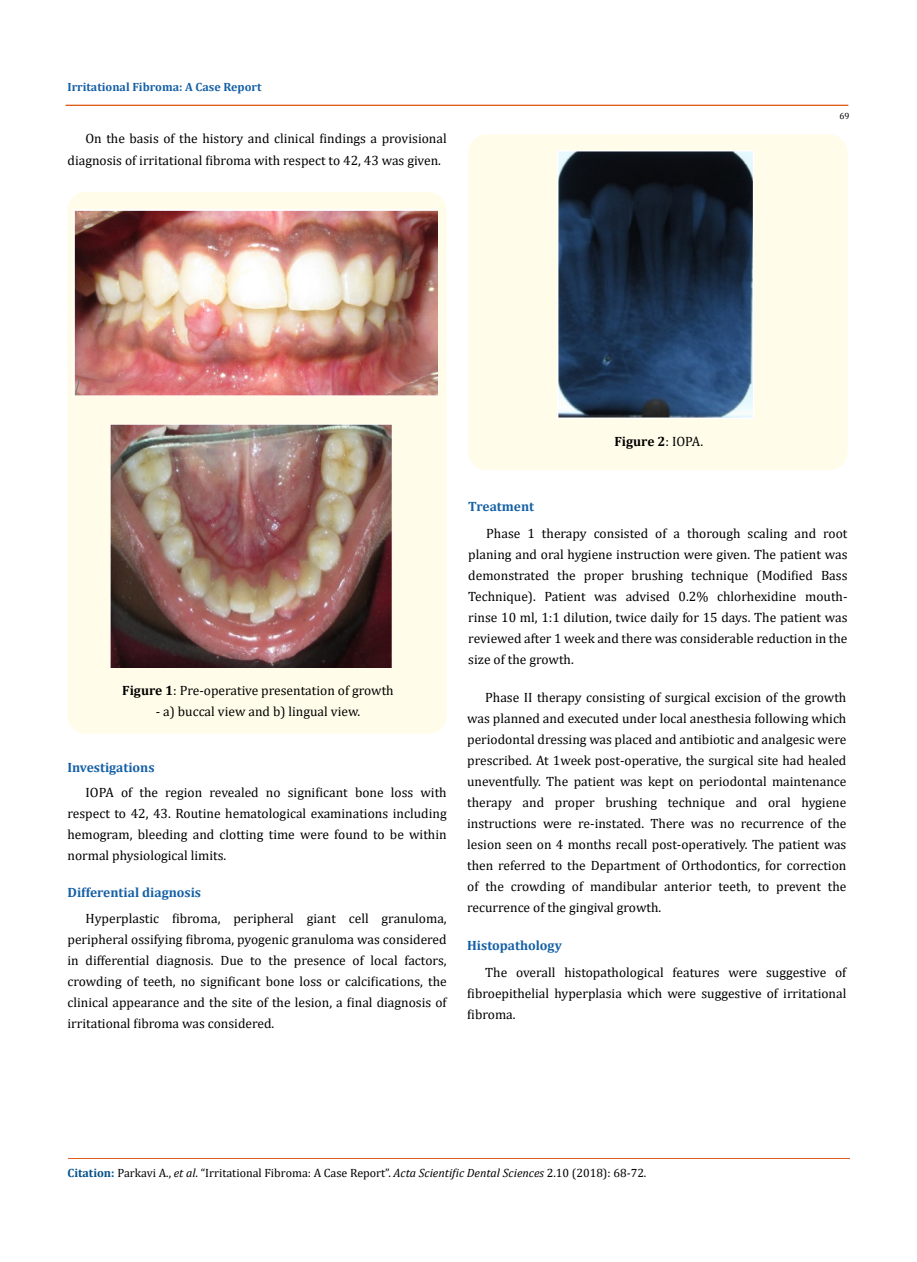
<style>
.page{position:relative;width:917px;height:1262px;background:#fff}
.page>*{position:absolute;margin:0;border:0;box-sizing:border-box;transform-origin:0 0}
.t1{font:13.5px/21px "Cambria";color:#000;text-align:justify}
.t2{font:700 13.5px "Cambria";color:#1560a6}
.t3{font:700 13.5px "Cambria";color:#000}
.t4{font:12px "Cambria";color:#000}
.t5{font:700 12px "Cambria";color:#1560a6}
.t6{font:9px "Cambria";color:#000}
.s1{font-weight:400}
.s2{font-weight:700}
.s3{font-weight:700;color:#035089}
.s4{font-style:italic}
</style>
<div class="page">
<div style="left:67px;top:192px;width:379px;height:542px;background:#fffde9;border-radius:18px"></div>
<div style="left:468px;top:134px;width:379px;height:336px;background:#fffde9;border-radius:18px"></div>
<img style="left:74px;top:210px;width:363px;height:185px">
<img style="left:110px;top:424px;width:281px;height:243px">
<img style="left:558px;top:150px;width:195px;height:269px">
<div style="left:66px;top:105px;width:782px;height:1px;border:1px solid #e05d1a"></div>
<hr style="left:68px;top:1158px;width:782px;height:1px;background:#e05d1a">
<p class="t5" style="left:67px;top:79px;width:195px">Irritational Fibroma: A Case Report</p>
<p class="t1" style="left:67px;top:128px;width:381px;text-indent:18px">On the basis of the history and clinical findings a provisional diagnosis of irritational fibroma with respect to 42, 43 was given.</p>
<p class="t6" style="left:839px;top:111px;width:11px">69</p>
<p class="t3" style="left:614px;top:432px;width:90px">Figure 2<span class="s1">: IOPA.</span></p>
<p class="t1" style="left:122px;top:680px;width:273px"><span class="s2">Figure 1</span>: Pre-operative presentation of growth</p>
<p class="t1" style="left:156px;top:701px;width:206px">- a) buccal view and b) lingual view.</p>
<p class="t2" style="left:67px;top:757px;width:89px">Investigations</p>
<p class="t1" style="left:67px;top:781px;width:380px;text-indent:18px">IOPA of the region revealed no significant bone loss with respect to 42, 43. Routine hematological examinations including hemogram, bleeding and clotting time were found to be within normal physiological limits.</p>
<p class="t2" style="left:67px;top:882px;width:135px">Differential diagnosis</p>
<p class="t1" style="left:67px;top:908px;width:381px;text-indent:18px">Hyperplastic fibroma, peripheral giant cell granuloma, peripheral ossifying fibroma, pyogenic granuloma was considered in differential diagnosis. Due to the presence of local factors, crowding of teeth, no significant bone loss or calcifications, the clinical appearance and the site of the lesion, a final diagnosis of irritational fibroma was considered.</p>
<p class="t2" style="left:468px;top:497px;width:67px">Treatment</p>
<p class="t1" style="left:468px;top:523px;width:381px;text-indent:18px">Phase 1 therapy consisted of a thorough scaling and root planing and oral hygiene instruction were given. The patient was demonstrated the proper brushing technique (Modified Bass Technique). Patient was advised 0.2% chlorhexidine mouth&shy;rinse 10 ml, 1:1 dilution, twice daily for 15 days. The patient was reviewed after 1 week and there was considerable reduction in the size of the growth.</p>
<p class="t1" style="left:467px;top:686px;width:381px;text-indent:18px">Phase II therapy consisting of surgical excision of the growth was planned and executed under local anesthesia following which periodontal dressing was placed and antibiotic and analgesic were prescribed. At 1week post-operative, the surgical site had healed uneventfully. The patient was kept on periodontal maintenance therapy and proper brushing technique and oral hygiene instructions were re-instated. There was no recurrence of the lesion seen on 4 months recall post-operatively. The patient was then referred to the Department of Orthodontics, for correction of the crowding of mandibular anterior teeth, to prevent the recurrence of the gingival growth.</p>
<p class="t2" style="left:467px;top:936px;width:96px">Histopathology</p>
<p class="t1" style="left:467px;top:961px;width:381px;text-indent:18px">The overall histopathological features were suggestive of fibroepithelial hyperplasia which were suggestive of irritational fibroma.</p>
<p class="t4" style="left:67px;top:1165px;width:580px"><span class="s3">Citation:</span> Parkavi A., <span class="s4">et al</span>. “Irritational Fibroma: A Case Report”. <span class="s4">Acta Scientific Dental Sciences</span> 2.10 (2018): 68-72.</p>
</div>
